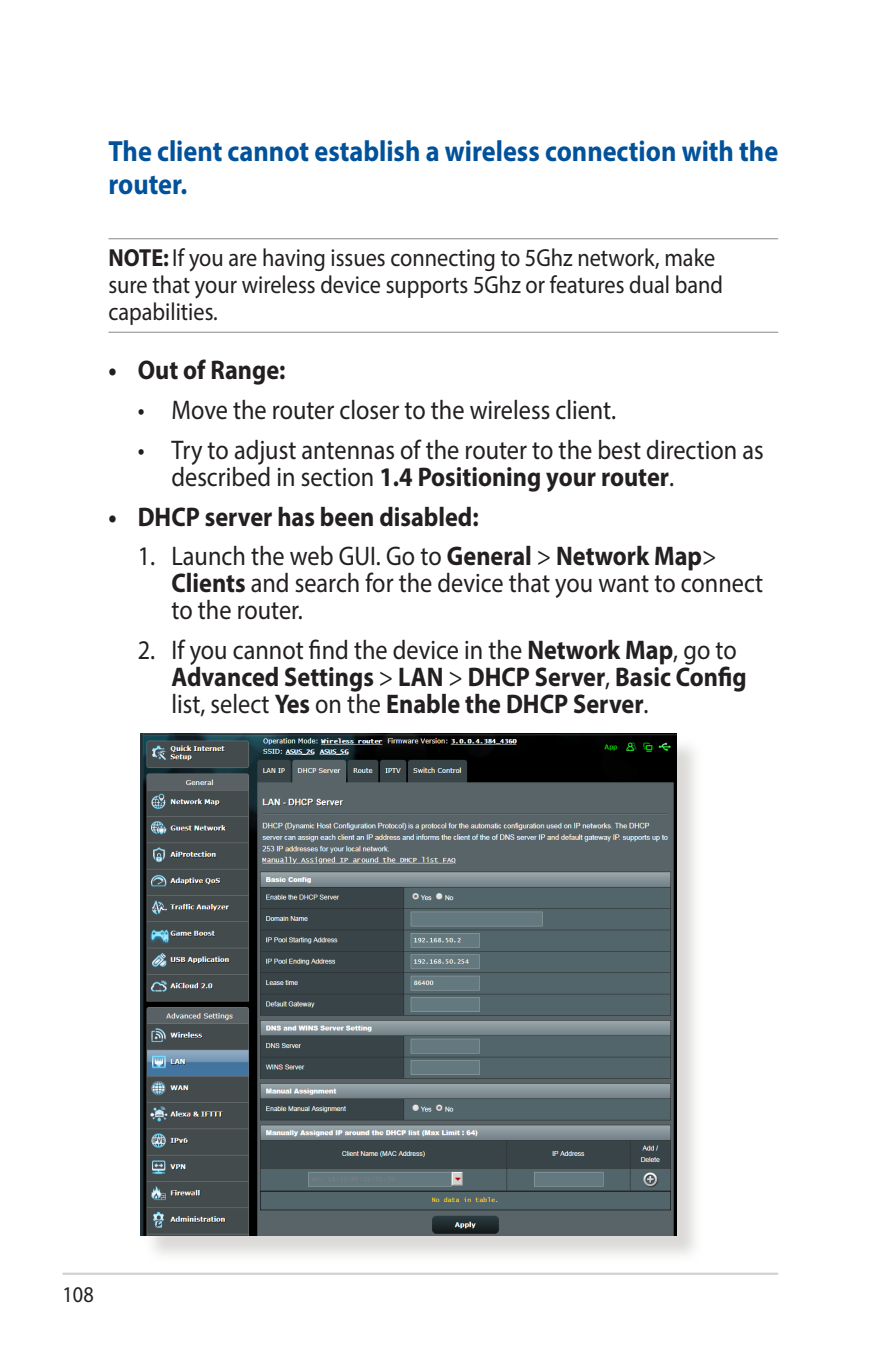
<style>
.page{position:relative;width:893px;height:1346px;background:#fff}
.page>*{position:absolute;margin:0;border:0;box-sizing:border-box;transform-origin:0 0}
.WL_Header_2_-_no_TOC{font:700 29.25px/33.8px "Myriad Pro";color:#01529a;scale:.9 1}
.WL_Body_Text_-_List{font:27px/27px "Myriad Pro";color:#231f20;scale:.9 1}
.WL_Body_Text_-_List-2{font:700 27px/27px "Myriad Pro";color:#231f20;scale:.9 1}
.WL_Message{font:24.75px/27px "Myriad Pro";color:#231f20;scale:.9 1}
.t1{font:22.5px "Myriad";color:#231f20;scale:.9 1}
.s1{font-weight:700}
.s2{font-weight:400}
</style>
<div class="page">
<hr style="left:63px;top:1272px;width:715px;height:3px;background:#d1d2d4">
<hr style="left:108px;top:238px;width:670px;height:1px;background:#939598">
<hr style="left:108px;top:332px;width:670px;height:1px;background:#939598">
<div style="left:144px;top:737px;width:560px;height:526px;background:#cfcecb;opacity:.75"></div>
<img style="left:140px;top:733px;width:536px;height:502px">
<p class="WL_Header_2_-_no_TOC" style="left:108px;top:133px;width:746px">The client cannot establish a wireless connection with the router.</p>
<p class="WL_Message" style="left:108px;top:244px;width:684px"><span class="s1">NOTE:</span> If you are having issues connecting to 5Ghz network, make sure that your wireless device supports 5Ghz or features dual band capabilities.</p>
<p class="WL_Body_Text_-_List-2" style="left:108px;top:355px;width:198px">• Out of Range:</p>
<p class="WL_Body_Text_-_List" style="left:138px;top:396px;width:533px">• Move the router closer to the wireless client.</p>
<p class="WL_Body_Text_-_List" style="left:171px;top:436px;width:660px;text-indent:-34px">• Try to adjust antennas of the router to the best direction as described in section <span class="s1">1.4 Positioning your router</span>.</p>
<p class="WL_Body_Text_-_List-2" style="left:108px;top:502px;width:413px">• DHCP server has been disabled:</p>
<p class="WL_Body_Text_-_List" style="left:171px;top:542px;width:659px;text-indent:-34px">1. Launch the web GUI. Go to <span class="s1">General</span> &gt; <span class="s1">Network Map</span>&gt;<br><span class="s1">Clients</span> and search for the device that you want to connect to the router.</p>
<p class="WL_Body_Text_-_List-2" style="left:171px;top:636px;width:641px;text-indent:-34px"><span class="s2">2. If you cannot find the device in the</span> Network Map<span class="s2">, go to<br></span>Advanced Settings <span class="s2">&gt;</span> LAN <span class="s2">&gt;</span> DHCP Server<span class="s2">,</span> Basic Config <span class="s2">list, select</span> Yes <span class="s2">on the</span> Enable the DHCP Server<span class="s2">.</span></p>
<p class="t1" style="left:63px;top:1283px;width:36px">108</p>
</div>
